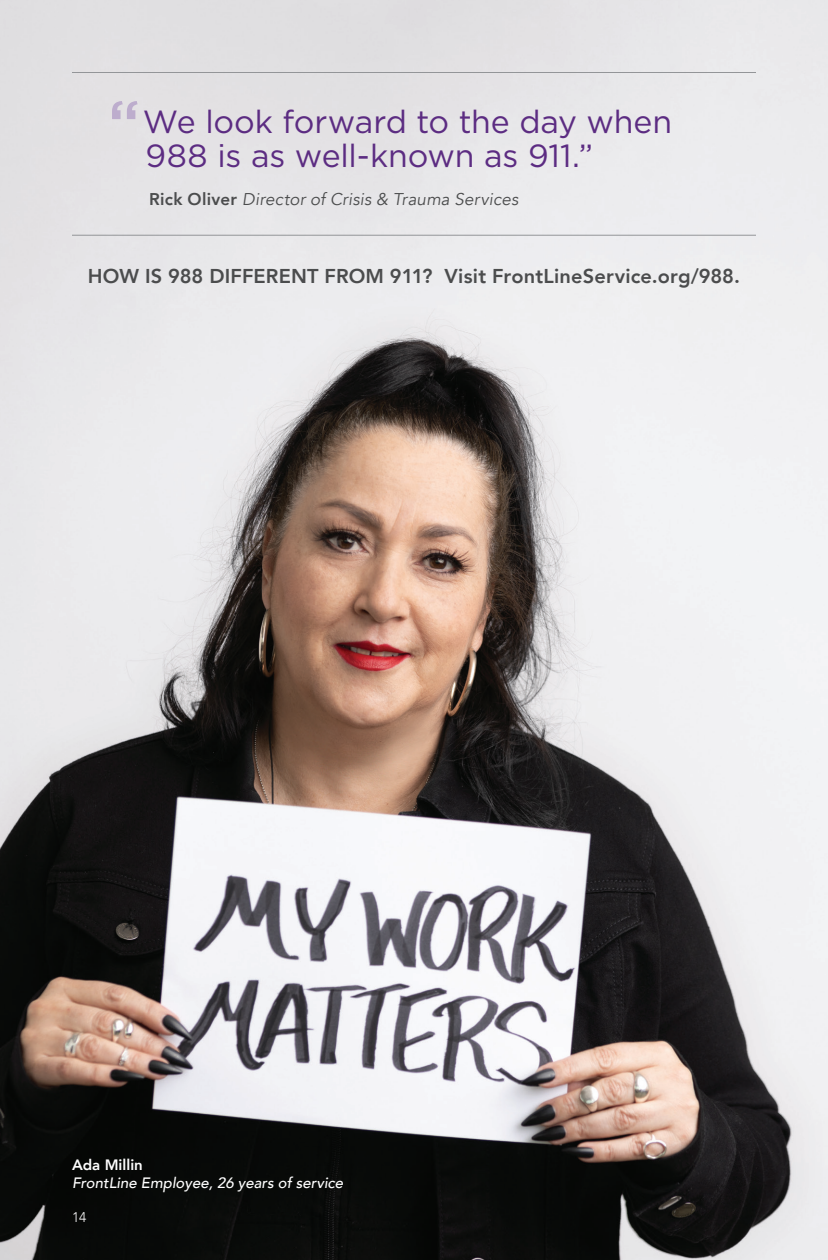
<style>
.page{position:relative;width:828px;height:1260px;background:#fff}
.page>*{position:absolute;margin:0;border:0;box-sizing:border-box;transform-origin:0 0}
.t1{font:500 64px "Gotham";color:#bdadcd}
.t2{font:32px/34px "Gotham";letter-spacing:-.005em;color:#5c2c82}
.t3{font:800 20px "Avenir";letter-spacing:.01em;color:#4b4c4d}
.t4{font:italic 17px "Avenir";letter-spacing:.01em;color:#4b4c4d}
.t5{font:italic 500 15px "Avenir";color:#fff}
.t6{font:800 15px "Avenir";color:#fff}
.t7{font:300 14px "Avenir";color:#fff}
.s1{font-weight:800;font-style:normal}
</style>
<div class="page">
<img style="left:0;top:0;width:828px;height:1260px">
<hr style="left:72px;top:235px;width:684px;height:1px;background:#939598">
<hr style="left:72px;top:72px;width:684px;height:1px;background:#939598">
<h1 class="t1" style="left:108px;top:82px;width:34px">“</h1>
<h2 class="t2" style="left:143px;top:104px;width:531px">We look forward to the day when<br>988 is as well-known as 911.”</h2>
<p class="t4" style="left:149px;top:189px;width:371px"><span class="s1">Rick Oliver</span> Director of Crisis &amp; Trauma Services</p>
<p class="t3" style="left:88px;top:261px;width:654px">HOW IS 988 DIFFERENT FROM 911? Visit FrontLineService.org/988.</p>
<p class="t6" style="left:72px;top:1153px;width:72px">Ada Millin</p>
<p class="t5" style="left:72px;top:1174px;width:273px">FrontLine Employee, 26 years of service</p>
<p class="t7" style="left:72px;top:1209px;width:16px">14</p>
</div>
